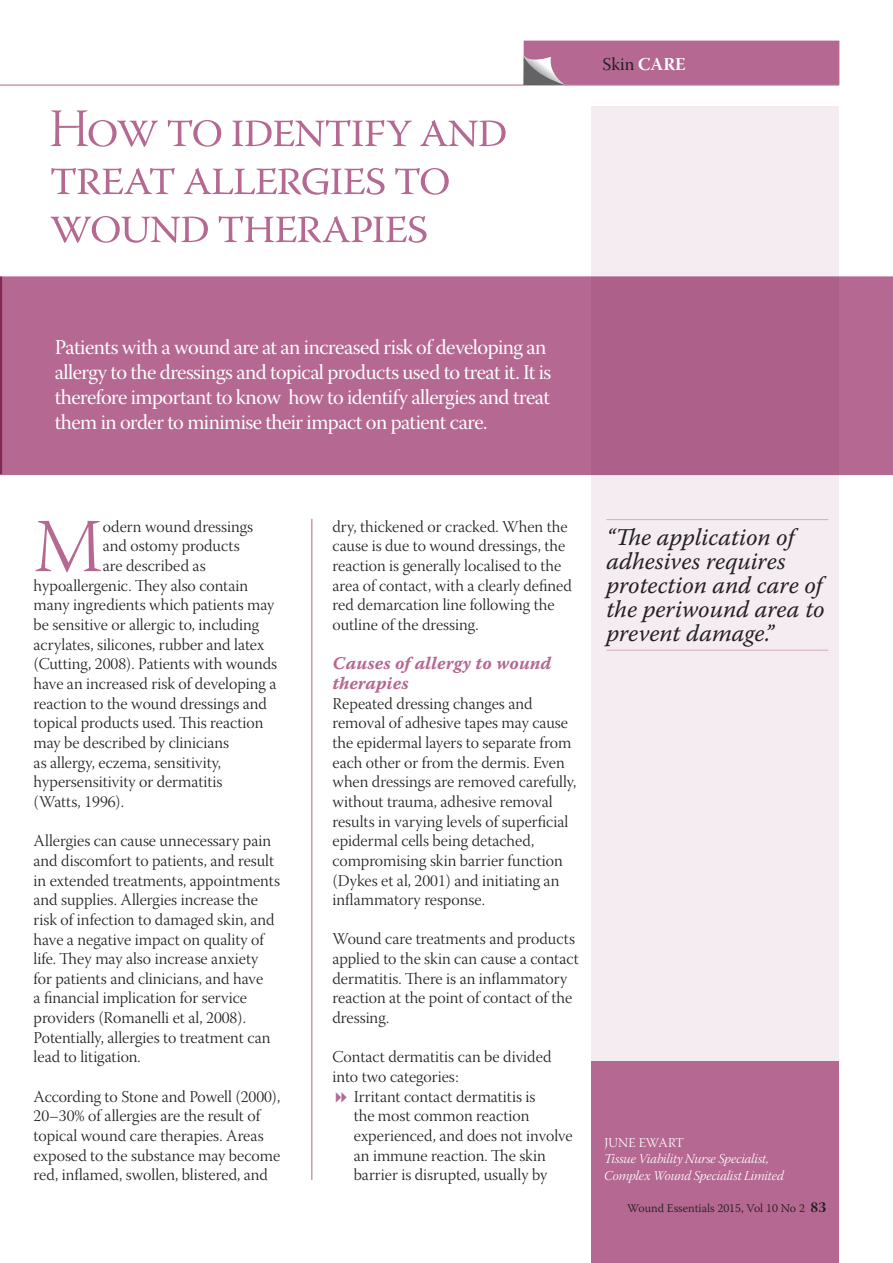
<style>
.page{position:relative;width:893px;height:1263px;background:#fff}
.page>*{position:absolute;margin:0;border:0;box-sizing:border-box;transform-origin:0 0}
.t1{font:76.05px "Warnock Pro Light Subh";color:#b56891}
.t2{font:54px/48px "Warnock Pro Light Subh";letter-spacing:-.05em;color:#b56891}
.t3{font:italic 24px/24px "Warnock Pro";color:#231f20}
.t4{font:21px/25.2px "Warnock Pro Subh";letter-spacing:-.025em;color:#fff}
.t5{font:18px/19.6px "Warnock Pro Bold It Capt";color:#b56891}
.t6{font:18px "Warnock Pro Subh";color:#231f20}
.t7{font:16.5px/19.6px "Warnock Pro Light Subh";color:#231f20}
.t8{font:13.5px/16.2px "Warnock Pro Light It Subh";letter-spacing:-.01em;color:#fff}
.t9{font:13.5px "Warnock Pro Light Subh";letter-spacing:.01em;color:#fff}
.t10{font:300 12px "Warnock Pro";color:#231f20}
.s1{font-family:"Warnock Pro Bold Subh";color:#fff}
.s2{font-family:"Warnock Pro Bold Subh";font-weight:400;font-size:15px}
</style>
<div class="page">
<div style="left:591px;top:106px;width:248px;height:955px;background:#f5ecf1"></div>
<hr style="left:0;top:85px;width:839px;height:1px;background:#b56891">
<div style="left:524px;top:41px;width:315px;height:44px;background:#b56891"></div>
<svg style="left:524px;top:55px;width:41px;height:30px"></svg>
<div style="left:591px;top:1061px;width:248px;height:202px;background:#b56891"></div>
<div style="left:0;top:276px;width:893px;height:199px;background:#b56891"></div>
<hr style="left:312px;top:519px;width:1px;height:661px;background:#b56891">
<svg style="left:0;top:276px;width:2px;height:198px"></svg>
<hr style="left:606px;top:519px;width:222px;height:1px;background:#d4abc0">
<hr style="left:606px;top:650px;width:222px;height:1px;background:#d4abc0">
<h2 class="t2" style="left:49px;top:111px;width:460px">How to identify and treat allergies to wound therapies</h2>
<p class="t6" style="left:603px;top:54px;width:85px">Skin <span class="s1">CARE</span></p>
<p class="t4" style="left:55px;top:337px;width:498px">Patients with a wound are at an increased risk of developing an allergy to the dressings and topical products used to treat it. It is therefore important to know how to identify allergies and treat them in order to minimise their impact on patient care.</p>
<h1 class="t1" style="left:34px;top:505px;width:71px">M</h1>
<p class="t7" style="left:103px;top:518px;width:152px">odern wound dressings</p>
<p class="t7" style="left:103px;top:538px;width:138px">and ostomy products</p>
<p class="t7" style="left:103px;top:558px;width:104px">are described as</p>
<p class="t7" style="left:34px;top:577px;width:216px">hypoallergenic. They also contain</p>
<p class="t7" style="left:34px;top:597px;width:243px">many ingredients which patients may</p>
<p class="t7" style="left:34px;top:617px;width:227px">be sensitive or allergic to, including</p>
<p class="t7" style="left:34px;top:636px;width:232px">acrylates, silicones, rubber and latex</p>
<p class="t7" style="left:34px;top:656px;width:245px">(Cutting, 2008). Patients with wounds</p>
<p class="t7" style="left:34px;top:676px;width:244px">have an increased risk of developing a</p>
<p class="t7" style="left:34px;top:695px;width:235px">reaction to the wound dressings and</p>
<p class="t7" style="left:34px;top:715px;width:231px">topical products used. This reaction</p>
<p class="t7" style="left:34px;top:735px;width:197px">may be described by clinicians</p>
<p class="t7" style="left:34px;top:754px;width:189px">as allergy, eczema, sensitivity,</p>
<p class="t7" style="left:34px;top:774px;width:190px">hypersensitivity or dermatitis</p>
<p class="t7" style="left:34px;top:794px;width:92px">(Watts, 1996).</p>
<p class="t7" style="left:34px;top:833px;width:248px">Allergies can cause unnecessary pain and discomfort to patients, and result in extended treatments, appointments and supplies. Allergies increase the risk of infection to damaged skin, and have a negative impact on quality of life. They may also increase anxiety for patients and clinicians, and have<br>a financial implication for service providers (Romanelli et al, 2008).<br>Potentially, allergies to treatment can lead to litigation.</p>
<p class="t7" style="left:34px;top:1088px;width:248px">According to Stone and Powell (2000), 20–30% of allergies are the result of topical wound care therapies. Areas exposed to the substance may become red, inflamed, swollen, blistered, and</p>
<p class="t7" style="left:332px;top:518px;width:241px">dry, thickened or cracked. When the cause is due to wound dressings, the reaction is generally localised to the area of contact, with a clearly defined red demarcation line following the outline of the dressing.</p>
<p class="t5" style="left:333px;top:653px;width:220px">Causes of allergy to wound therapies</p>
<p class="t7" style="left:333px;top:695px;width:245px">Repeated dressing changes and removal of adhesive tapes may cause the epidermal layers to separate from each other or from the dermis. Even when dressings are removed carefully, without trauma, adhesive removal results in varying levels of superficial epidermal cells being detached, compromising skin barrier function (Dykes et al, 2001) and initiating an inflammatory response.</p>
<p class="t7" style="left:333px;top:931px;width:248px">Wound care treatments and products applied to the skin can cause a contact dermatitis. There is an inflammatory reaction at the point of contact of the dressing.</p>
<p class="t7" style="left:333px;top:1049px;width:221px">Contact dermatitis can be divided into two categories:</p>
<p class="t7" style="left:354px;top:1088px;width:220px">Irritant contact dermatitis is<br>the most common reaction experienced, and does not involve an immune reaction. The skin barrier is disrupted, usually by</p>
<h3 class="t3" style="left:606px;top:525px;width:220px">“The application of adhesives requires protection and care of the periwound area to prevent damage.”</h3>
<p class="t9" style="left:604px;top:1135px;width:81px">JUNE EWART</p>
<p class="t8" style="left:604px;top:1152px;width:181px">Tissue Viability Nurse Specialist,<br>Complex Wound Specialist Limited</p>
<p class="t10" style="left:627px;top:1201px;width:201px">Wound Essentials 2015, Vol 10 No 2 <span class="s2">83</span></p>
</div>
